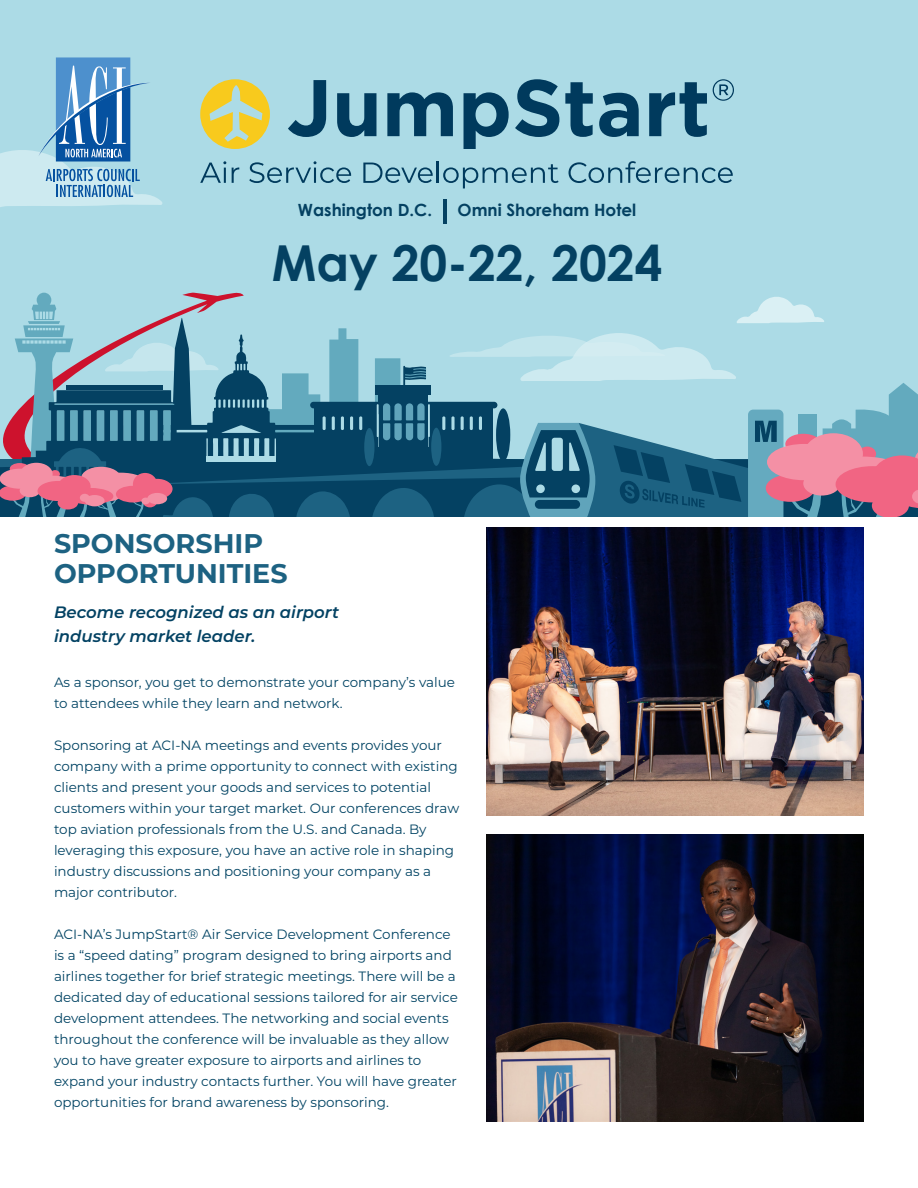
<style>
.page{position:relative;width:918px;height:1188px;background:#fff}
.page>*{position:absolute;margin:0;border:0;box-sizing:border-box;transform-origin:0 0}
.t1{font:700 49.65px "Century Gothic";color:#044162}
.t2{font:700 27px/30px "Montserrat";color:#1d6282}
.t3{font:700 16.8px "Century Gothic";color:#044162}
.t4{font:italic 600 16.5px/24px "Montserrat";color:#034263}
.t5{font:13.5px/21px "Montserrat";color:#004363}
</style>
<div class="page">
<div style="left:0;top:0;width:918px;height:517px;background:#acdbe6"></div>
<svg style="left:200px;top:161px;width:26px;height:22px"></svg>
<svg style="left:232px;top:167px;width:7px;height:16px"></svg>
<svg style="left:249px;top:161px;width:102px;height:22px"></svg>
<svg style="left:363px;top:163px;width:70px;height:20px"></svg>
<hr style="left:437px;top:161px;width:2px;height:22px;background:#003a5d">
<svg style="left:443px;top:164px;width:116px;height:24px"></svg>
<svg style="left:569px;top:161px;width:164px;height:22px"></svg>
<svg style="left:288px;top:80px;width:38px;height:57px"></svg>
<svg style="left:337px;top:93px;width:39px;height:44px"></svg>
<svg style="left:387px;top:92px;width:66px;height:44px"></svg>
<svg style="left:464px;top:92px;width:45px;height:57px"></svg>
<svg style="left:515px;top:79px;width:44px;height:58px"></svg>
<svg style="left:565px;top:82px;width:28px;height:55px"></svg>
<svg style="left:599px;top:93px;width:40px;height:44px"></svg>
<svg style="left:649px;top:82px;width:58px;height:55px"></svg>
<svg style="left:713px;top:79px;width:21px;height:22px"></svg>
<svg style="left:200px;top:79px;width:70px;height:70px"></svg>
<hr style="left:443px;top:199px;width:3px;height:24px;background:#044162">
<svg style="left:0;top:293px;width:918px;height:224px"></svg>
<svg style="left:0;top:57px;width:162px;height:150px"></svg>
<img style="left:486px;top:527px;width:378px;height:288px">
<img style="left:486px;top:834px;width:378px;height:288px">
<p class="t3" style="left:298px;top:197px;width:136px">Washington D.C.</p>
<p class="t3" style="left:458px;top:197px;width:180px">Omni Shoreham Hotel</p>
<h1 class="t1" style="left:272px;top:226px;width:392px">May 20-22, 2024</h1>
<h2 class="t2" style="left:54px;top:527px;width:235px">SPONSORSHIP<br>OPPORTUNITIES</h2>
<p class="t4" style="left:54px;top:599px;width:287px">Become recognized as an airport industry market leader.</p>
<p class="t5" style="left:54px;top:671px;width:402px">As a sponsor, you get to demonstrate your company’s value to attendees while they learn and network.</p>
<p class="t5" style="left:54px;top:734px;width:407px">Sponsoring at ACI-NA meetings and events provides your company with a prime opportunity to connect with existing clients and present your goods and services to potential customers within your target market. Our conferences draw top aviation professionals from the U.S. and Canada. By leveraging this exposure, you have an active role in shaping industry discussions and positioning your company as a major contributor.</p>
<p class="t5" style="left:54px;top:923px;width:405px">ACI-NA’s JumpStart® Air Service Development Conference is a “speed dating” program designed to bring airports and airlines together for brief strategic meetings. There will be a dedicated day of educational sessions tailored for air service development attendees. The networking and social events throughout the conference will be invaluable as they allow you to have greater exposure to airports and airlines to expand your industry contacts further. You will have greater opportunities for brand awareness by sponsoring.</p>
</div>
